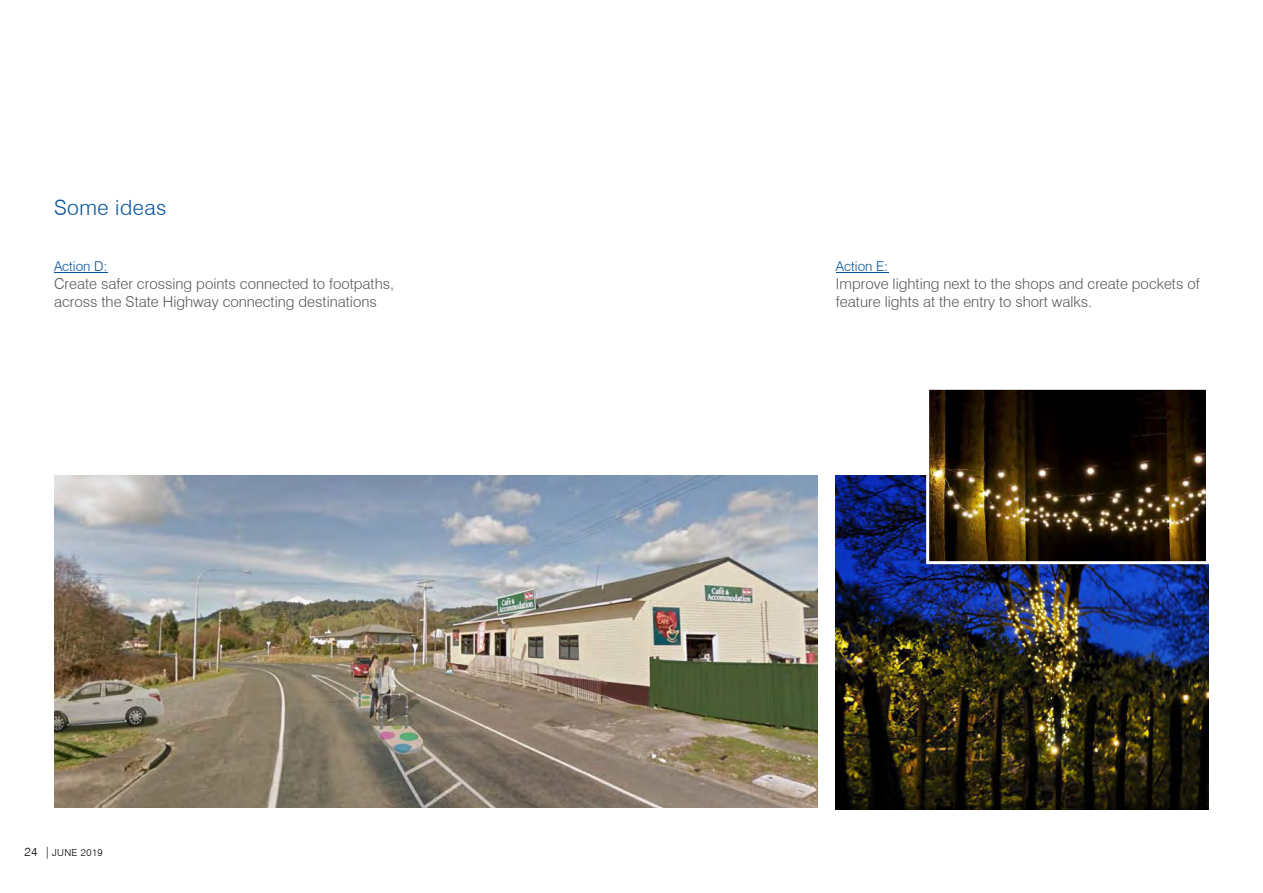
<style>
.page{position:relative;width:1263px;height:893px;background:#fff}
.page>*{position:absolute;margin:0;border:0;box-sizing:border-box;transform-origin:0 0}
.t1{font:300 21px "Swiss 721 BT";letter-spacing:.025em;color:#03549b}
.t2{font:300 15px/18px "Swiss 721 BT";color:#58595b}
.t3{font:300 13.5px "Swiss 721 BT";color:#03549b}
.t4{font:300 9.75px "Swiss 721 BT";letter-spacing:.04em;color:#000}
.s1{font-size:12px}
</style>
<div class="page">
<img style="left:836px;top:475px;width:373px;height:334px">
<hr style="left:836px;top:272px;width:52px;height:1px;background:#03549b">
<img style="left:54px;top:475px;width:764px;height:332px">
<hr style="left:54px;top:272px;width:53px;height:1px;background:#03549b">
<img style="left:926px;top:389px;width:283px;height:175px">
<h1 class="t1" style="left:54px;top:194px;width:114px">Some ideas</h1>
<p class="t3" style="left:54px;top:258px;width:55px">Action D:</p>
<p class="t2" style="left:54px;top:274px;width:342px">Create safer crossing points connected to footpaths, across the State Highway connecting destinations</p>
<p class="t4" style="left:24px;top:847px;width:80px"><span class="s1">24 |</span> JUNE 2019</p>
<p class="t3" style="left:836px;top:258px;width:54px">Action E:</p>
<p class="t2" style="left:836px;top:274px;width:365px">Improve lighting next to the shops and create pockets of feature lights at the entry to short walks.</p>
</div>
